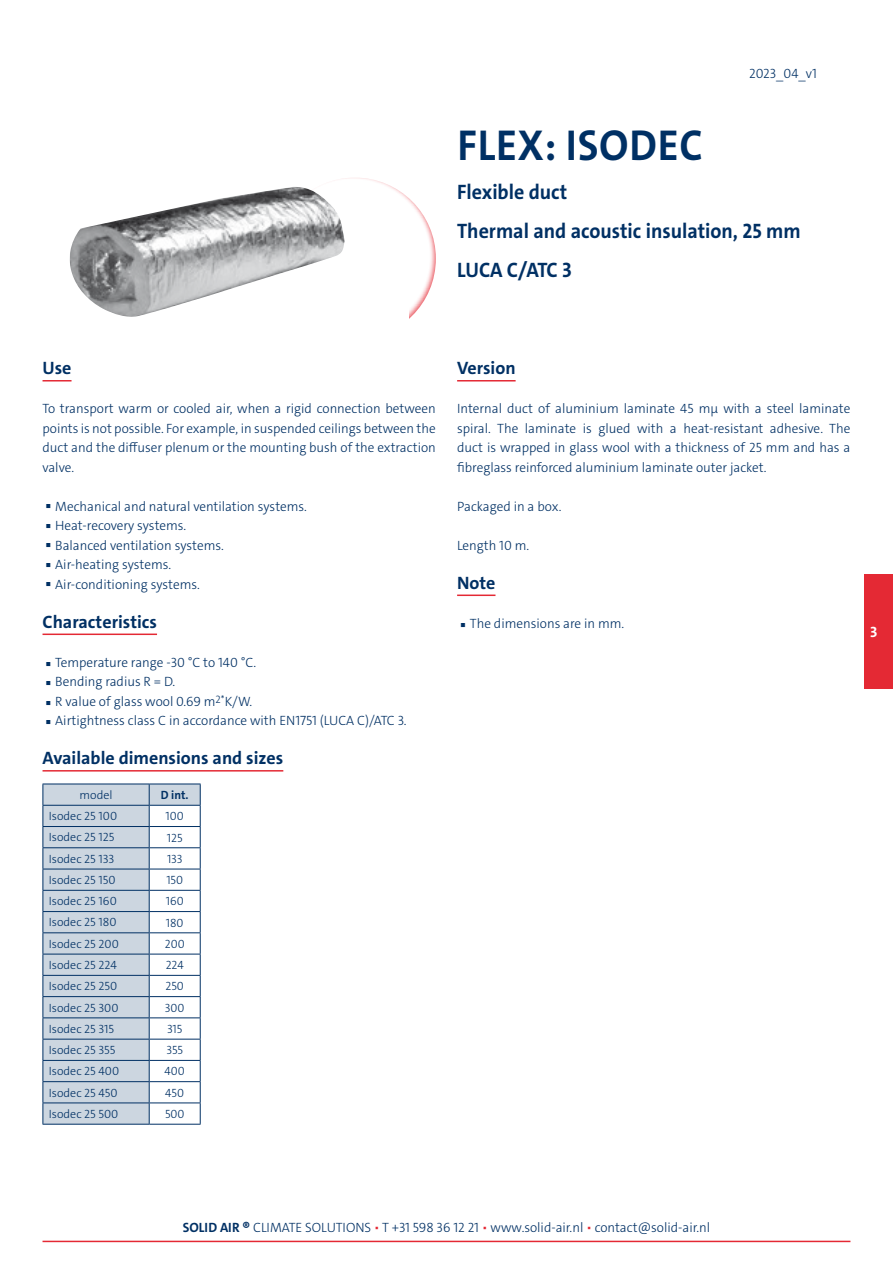
<style>
.page{position:relative;width:893px;height:1263px;background:#fff}
.page>*{position:absolute;margin:0;border:0;box-sizing:border-box;transform-origin:0 0}
.t1{font:700 43.5px "The Sans C4 s";letter-spacing:.02em;color:#003064;scale:.95 1}
.t2{font:700 21px/39px "The Sans C4 s";color:#003064;scale:.95 1}
.t3{font:700 18px "The Sans C4 s";color:#003064}
.t4{font:700 15px "The Sans C4 s";color:#fff}
.t5{font:300 13.5px/19.5px "The Sans C4 s";color:#003064;text-align:justify}
.t6{font:300 12px "The Sans C4 s";color:#003064}
.t7{font:700 12px "The Sans C4 s";color:#003064}
.s1{font-weight:700}
.s2{color:#e42934}
</style>
<div class="page">
<hr style="left:43px;top:1241px;width:807px;height:1px;background:#e42934">
<div style="left:260px;top:167px;width:189px;height:174px;background:#e42934;opacity:.75"></div>
<div style="left:0;top:218px;width:409px;height:128px;background:#fff"></div>
<div style="left:864px;top:574px;width:29px;height:115px;background:#e42934"></div>
<svg style="left:43px;top:380px;width:29px;height:1px"></svg>
<hr style="left:43px;top:633px;width:114px;height:2px;background:#e42934">
<hr style="left:43px;top:770px;width:240px;height:1px;background:#e42934">
<hr style="left:457px;top:380px;width:59px;height:1px;background:#e42934">
<hr style="left:457px;top:594px;width:38px;height:2px;background:#e42934">
<img style="left:69px;top:187px;width:276px;height:130px">
<svg style="left:44px;top:785px;width:156px;height:339px;fill:#ccd6e0"></svg>
<hr style="left:43px;top:784px;width:106px;height:1px;background:#003064">
<hr style="left:149px;top:784px;width:52px;height:1px;background:#003064">
<hr style="left:43px;top:805px;width:106px;height:1px;background:#003064">
<hr style="left:149px;top:805px;width:52px;height:1px;background:#003064">
<hr style="left:43px;top:826px;width:106px;height:1px;background:#003064">
<hr style="left:149px;top:826px;width:52px;height:1px;background:#003064">
<hr style="left:43px;top:847px;width:106px;height:1px;background:#003064">
<hr style="left:149px;top:847px;width:52px;height:1px;background:#003064">
<hr style="left:43px;top:869px;width:106px;height:1px;background:#003064">
<hr style="left:149px;top:869px;width:52px;height:1px;background:#003064">
<hr style="left:43px;top:890px;width:106px;height:1px;background:#003064">
<hr style="left:149px;top:890px;width:52px;height:1px;background:#003064">
<hr style="left:43px;top:911px;width:106px;height:1px;background:#003064">
<hr style="left:149px;top:911px;width:52px;height:1px;background:#003064">
<hr style="left:43px;top:932px;width:106px;height:1px;background:#003064">
<hr style="left:149px;top:932px;width:52px;height:1px;background:#003064">
<hr style="left:43px;top:954px;width:106px;height:1px;background:#003064">
<hr style="left:149px;top:954px;width:52px;height:1px;background:#003064">
<hr style="left:43px;top:975px;width:106px;height:1px;background:#003064">
<hr style="left:149px;top:975px;width:52px;height:1px;background:#003064">
<hr style="left:43px;top:996px;width:106px;height:1px;background:#003064">
<hr style="left:149px;top:996px;width:52px;height:1px;background:#003064">
<hr style="left:43px;top:1017px;width:106px;height:1px;background:#003064">
<hr style="left:149px;top:1017px;width:52px;height:1px;background:#003064">
<hr style="left:43px;top:1039px;width:106px;height:1px;background:#003064">
<hr style="left:149px;top:1039px;width:52px;height:1px;background:#003064">
<hr style="left:43px;top:1060px;width:106px;height:1px;background:#003064">
<hr style="left:149px;top:1060px;width:52px;height:1px;background:#003064">
<hr style="left:43px;top:1081px;width:106px;height:1px;background:#003064">
<hr style="left:149px;top:1081px;width:52px;height:1px;background:#003064">
<hr style="left:43px;top:1102px;width:106px;height:1px;background:#003064">
<svg style="left:43px;top:784px;width:1px;height:340px"></svg>
<hr style="left:149px;top:1102px;width:52px;height:1px;background:#003064">
<svg style="left:149px;top:784px;width:1px;height:340px"></svg>
<svg style="left:200px;top:784px;width:1px;height:340px"></svg>
<hr style="left:43px;top:1124px;width:106px;height:1px;background:#003064">
<hr style="left:149px;top:1124px;width:52px;height:1px;background:#003064">
<p class="t5" style="left:749px;top:64px;width:69px">2023_04_v1</p>
<h1 class="t1" style="left:457px;top:117px;width:260px">FLEX: ISODEC</h1>
<h2 class="t2" style="left:457px;top:172px;width:363px">Flexible duct<br>Thermal and acoustic insulation, 25 mm<br>LUCA C/ATC 3</h2>
<h3 class="t3" style="left:43px;top:356px;width:31px">Use</h3>
<p class="t5" style="left:43px;top:399px;width:395px">To transport warm or cooled air, when a rigid connection between points is not possible. For example, in suspended ceilings between the duct and the diffuser plenum or the mounting bush of the extraction valve.</p>
<p class="t5" style="left:43px;top:496px;width:266px;text-align:left">▗ Mechanical and natural ventilation systems. ▗ Heat-recovery systems.<br>▗ Balanced ventilation systems.<br>▗ Air-heating systems.<br>▗ Air-conditioning systems.</p>
<h3 class="t3" style="left:43px;top:610px;width:116px">Characteristics</h3>
<p class="t5" style="left:43px;top:652px;width:366px;text-align:left">▗ Temperature range -30 °C to 140 °C.<br>▗ Bending radius R = D.<br>▗ R value of glass wool 0.69 m<sup>2*</sup>K/W.<br>▗ Airtightness class C in accordance with EN1751 (LUCA C)/ATC 3.</p>
<h3 class="t3" style="left:43px;top:746px;width:242px">Available dimensions and sizes</h3>
<p class="t6" style="left:80px;top:787px;width:34px">model</p>
<p class="t7" style="left:161px;top:787px;width:29px">D int.</p>
<p class="t6" style="left:49px;top:808px;width:70px">Isodec 25 100</p>
<p class="t6" style="left:166px;top:808px;width:20px">100</p>
<p class="t6" style="left:49px;top:830px;width:67px">Isodec 25 125</p>
<p class="t6" style="left:167px;top:830px;width:17px">125</p>
<p class="t6" style="left:49px;top:851px;width:67px">Isodec 25 133</p>
<p class="t6" style="left:167px;top:851px;width:17px">133</p>
<p class="t6" style="left:49px;top:872px;width:68px">Isodec 25 150</p>
<p class="t6" style="left:166px;top:872px;width:18px">150</p>
<p class="t6" style="left:49px;top:893px;width:69px">Isodec 25 160</p>
<p class="t6" style="left:166px;top:894px;width:19px">160</p>
<p class="t6" style="left:49px;top:915px;width:69px">Isodec 25 180</p>
<p class="t6" style="left:166px;top:915px;width:19px">180</p>
<p class="t6" style="left:49px;top:936px;width:71px">Isodec 25 200</p>
<p class="t6" style="left:165px;top:936px;width:21px">200</p>
<p class="t6" style="left:49px;top:957px;width:70px">Isodec 25 224</p>
<p class="t6" style="left:166px;top:957px;width:20px">224</p>
<p class="t6" style="left:49px;top:978px;width:70px">Isodec 25 250</p>
<p class="t6" style="left:166px;top:979px;width:20px">250</p>
<p class="t6" style="left:49px;top:1000px;width:71px">Isodec 25 300</p>
<p class="t6" style="left:165px;top:1000px;width:21px">300</p>
<p class="t6" style="left:49px;top:1021px;width:67px">Isodec 25 315</p>
<p class="t6" style="left:167px;top:1021px;width:17px">315</p>
<p class="t6" style="left:49px;top:1042px;width:68px">Isodec 25 355</p>
<p class="t6" style="left:166px;top:1042px;width:18px">355</p>
<p class="t6" style="left:49px;top:1063px;width:72px">Isodec 25 400</p>
<p class="t6" style="left:165px;top:1064px;width:22px">400</p>
<p class="t6" style="left:49px;top:1085px;width:70px">Isodec 25 450</p>
<p class="t6" style="left:165px;top:1085px;width:20px">450</p>
<p class="t6" style="left:49px;top:1106px;width:71px">Isodec 25 500</p>
<p class="t6" style="left:165px;top:1106px;width:21px">500</p>
<h3 class="t3" style="left:457px;top:356px;width:60px">Version</h3>
<p class="t5" style="left:457px;top:399px;width:395px">Internal duct of aluminium laminate 45 mµ with a steel laminate spiral. The laminate is glued with a heat-resistant adhesive. The duct is wrapped in glass wool with a thickness of 25 mm and has a fibreglass reinforced aluminium laminate outer jacket.</p>
<p class="t5" style="left:457px;top:496px;width:106px">Packaged in a box.</p>
<p class="t5" style="left:457px;top:535px;width:74px">Length 10 m.</p>
<h3 class="t3" style="left:457px;top:571px;width:40px">Note</h3>
<p class="t5" style="left:457px;top:613px;width:169px">▗ The dimensions are in mm.</p>
<p class="t4" style="left:870px;top:622px;width:9px">3</p>
<p class="t5" style="left:183px;top:1218px;width:529px"><span class="s1">SOLID AIR ®</span> CLIMATE SOLUTIONS <span class="s2">•</span> T +31 598 36 12 21 <span class="s2">•</span> www.solid-air.nl <span class="s2">•</span> contact@solid-air.nl</p>
</div>
